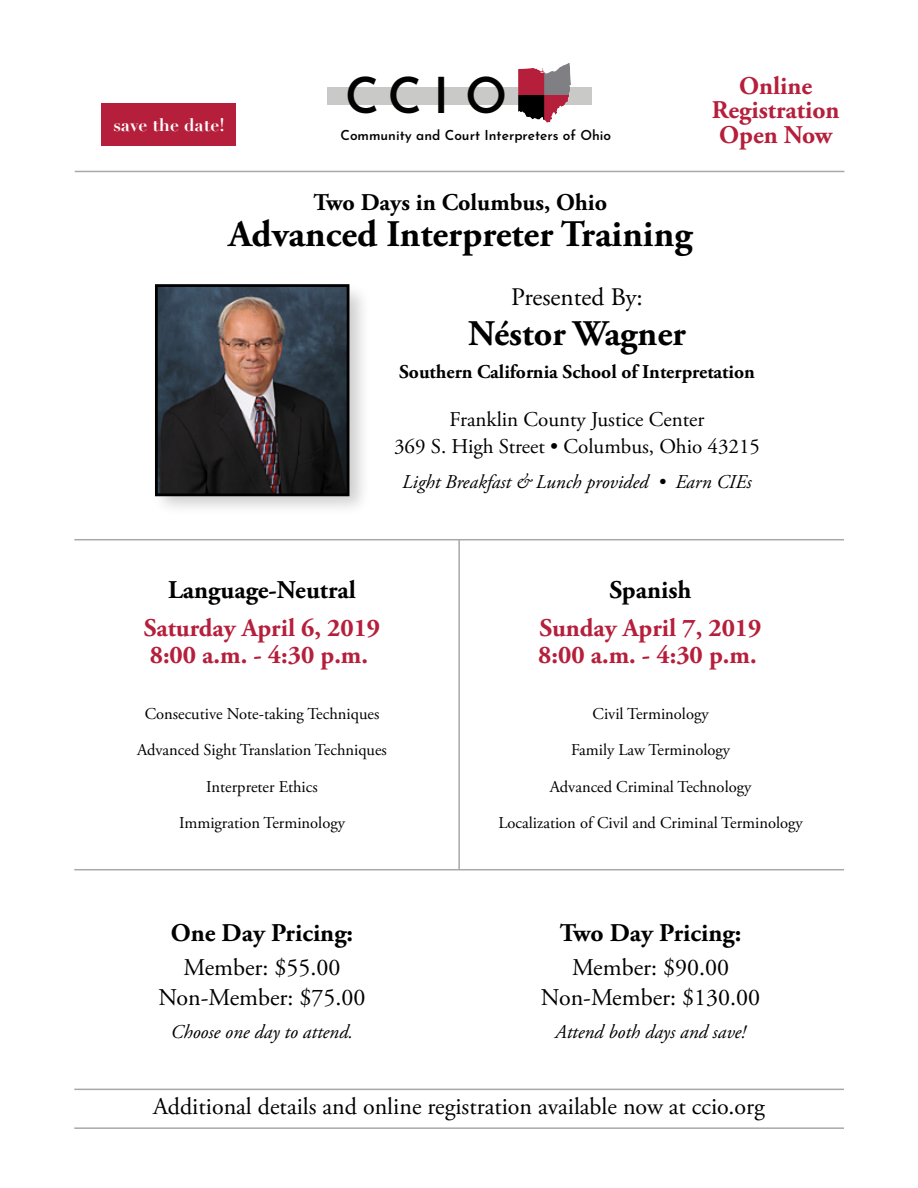
<style>
.page{position:relative;width:918px;height:1188px;background:#fff}
.page>*{position:absolute;margin:0;border:0;box-sizing:border-box;transform-origin:0 0}
.t1{font:600 49.35px "Josefin Sans";color:#020202}
.t2{font:700 37.5px "Adobe Garamond Pro";color:#000}
.t3{font:700 36px "Adobe Garamond Pro";color:#000}
.t4{font:700 25.5px/27px "Adobe Garamond Pro";color:#b61f3b}
.t5{font:700 25.5px "Adobe Garamond Pro";color:#000}
.t6{font:25.2px "Adobe Garamond Pro";color:#000}
.t7{font:24px/30px "Adobe Garamond Pro";color:#000;text-align:center}
.t8{font:700 24px "Adobe Garamond Pro";color:#000}
.t9{font:21px/27px "Adobe Garamond Pro";color:#000;text-align:center}
.t10{font:italic 19.5px "Adobe Garamond Pro";color:#000}
.t11{font:700 19.5px "Adobe Garamond Pro";color:#000}
.t12{font:700 17.85px "Didot";color:#fff}
.t13{font:16.5px/36.3px "Adobe Garamond Pro";color:#000;text-align:center}
.t14{font:600 13.65px "Josefin Sans";color:#020202}
</style>
<div class="page">
<hr style="left:75px;top:171px;width:769px;height:1px;background:#a6a8ab">
<hr style="left:74px;top:539px;width:770px;height:1px;background:#a6a8ab">
<hr style="left:74px;top:869px;width:770px;height:1px;background:#a6a8ab">
<div style="left:327px;top:87px;width:265px;height:18px;background:#c9c9c7"></div>
<img style="left:518px;top:62px;width:53px;height:61px">
<hr style="left:74px;top:1127px;width:770px;height:2px;background:#a6a8ab">
<hr style="left:74px;top:1089px;width:770px;height:1px;background:#a6a8ab">
<hr style="left:458px;top:540px;width:2px;height:330px;background:#a6a8ab">
<div style="left:101px;top:103px;width:135px;height:42px;background:#b51f3b"></div>
<img style="left:155px;top:284px;width:208px;height:224px">
<img style="left:159px;top:288px;width:186px;height:204px">
<div style="left:155px;top:284px;width:194px;height:212px;border:3px solid #000"></div>
<p class="t12" style="left:113px;top:114px;width:113px">save the date!</p>
<h1 class="t1" style="left:345px;top:53px;width:164px">CCIO</h1>
<p class="t14" style="left:340px;top:123px;width:272px">Community and Court Interpreters of Ohio</p>
<h3 class="t8" style="left:314px;top:188px;width:295px">Two Days in Columbus, Ohio</h3>
<h2 class="t2" style="left:228px;top:213px;width:465px">Advanced Interpreter Training</h2>
<h3 class="t4" style="left:712px;top:74px;width:129px;line-height:24.3px;text-align:center">Online<br>Registration<br>Open Now</h3>
<h3 class="t6" style="left:511px;top:282px;width:133px">Presented By:</h3>
<h3 class="t3" style="left:468px;top:312px;width:219px">Néstor Wagner</h3>
<p class="t11" style="left:399px;top:361px;width:357px">Southern California School of Interpretation</p>
<p class="t9" style="left:394px;top:406px;width:368px">Franklin County Justice Center<br>369 S. High Street • Columbus, Ohio 43215</p>
<p class="t10" style="left:402px;top:471px;width:351px">Light Breakfast &amp; Lunch provided • Earn CIEs</p>
<h3 class="t5" style="left:168px;top:575px;width:189px">Language-Neutral</h3>
<h3 class="t4" style="left:144px;top:615px;width:238px">Saturday April 6, 2019<br>8:00 a.m. - 4:30 p.m.</h3>
<p class="t13" style="left:145px;top:696px;width:236px">Consecutive Note-taking Techniques</p>
<p class="t13" style="left:137px;top:732px;width:251px">Advanced Sight Translation Techniques<br>Interpreter Ethics</p>
<p class="t13" style="left:179px;top:805px;width:167px">Immigration Terminology</p>
<h3 class="t5" style="left:610px;top:575px;width:83px">Spanish</h3>
<h3 class="t4" style="left:538px;top:615px;width:225px">Sunday April 7, 2019<br>8:00 a.m. - 4:30 p.m.</h3>
<p class="t13" style="left:593px;top:696px;width:118px">Civil Terminology</p>
<p class="t13" style="left:550px;top:732px;width:203px">Family Law Terminology<br>Advanced Criminal Technology</p>
<p class="t13" style="left:498px;top:805px;width:306px">Localization of Civil and Criminal Terminology</p>
<h3 class="t5" style="left:171px;top:918px;width:184px">One Day Pricing:</h3>
<h3 class="t7" style="left:158px;top:953px;width:209px">Member: $55.00<br>Non-Member: $75.00</h3>
<h3 class="t5" style="left:560px;top:918px;width:183px">Two Day Pricing:</h3>
<h3 class="t7" style="left:541px;top:953px;width:221px">Member: $90.00<br>Non-Member: $130.00</h3>
<p class="t10" style="left:171px;top:1020px;width:184px">Choose one day to attend.</p>
<p class="t10" style="left:555px;top:1020px;width:192px">Attend both days and save!</p>
<h3 class="t7" style="left:153px;top:1092px;width:613px">Additional details and online registration available now at ccio.org</h3>
</div>
